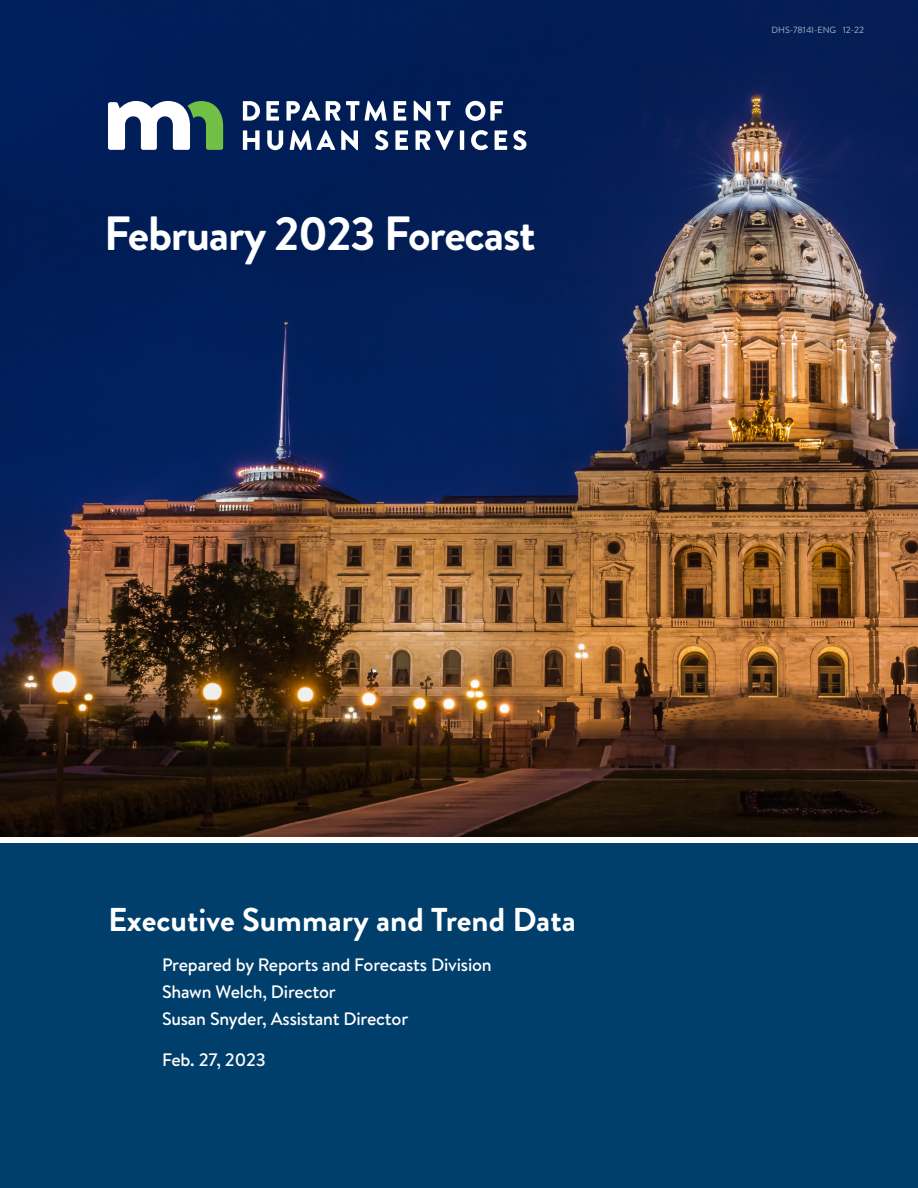
<style>
.page{position:relative;width:918px;height:1188px;background:#fff}
.page>*{position:absolute;margin:0;border:0;box-sizing:border-box;transform-origin:0 0}
.Heading_1{font:700 48px "Brandon Grotesque";letter-spacing:-.025em;color:#fff}
.Heading_2_reverse{font:700 33px "Brandon Grotesque";color:#fff}
.Cover_paragraph{font:500 18px/27px "Brandon Text";letter-spacing:-.01em;color:#fff}
.document_number{font:9px "Brandon Text";color:#a3bbc4}
</style>
<div class="page">
<div style="left:0;top:844px;width:918px;height:344px;background:#003e6b"></div>
<img style="left:0;top:0;width:918px;height:837px">
<svg style="left:108px;top:101px;width:115px;height:49px"></svg>
<svg style="left:243px;top:101px;width:17px;height:20px"></svg>
<svg style="left:266px;top:101px;width:13px;height:20px"></svg>
<svg style="left:286px;top:101px;width:34px;height:20px"></svg>
<svg style="left:326px;top:101px;width:61px;height:20px"></svg>
<svg style="left:394px;top:101px;width:12px;height:20px"></svg>
<svg style="left:414px;top:101px;width:16px;height:20px"></svg>
<svg style="left:437px;top:101px;width:13px;height:20px"></svg>
<svg style="left:465px;top:101px;width:38px;height:20px"></svg>
<svg style="left:243px;top:130px;width:17px;height:20px"></svg>
<svg style="left:267px;top:130px;width:16px;height:20px"></svg>
<svg style="left:290px;top:130px;width:45px;height:20px"></svg>
<svg style="left:341px;top:130px;width:17px;height:20px"></svg>
<svg style="left:375px;top:130px;width:13px;height:20px"></svg>
<svg style="left:395px;top:130px;width:13px;height:20px"></svg>
<svg style="left:416px;top:130px;width:38px;height:20px"></svg>
<hr style="left:460px;top:130px;width:4px;height:20px;background:#fff">
<svg style="left:471px;top:130px;width:17px;height:20px"></svg>
<svg style="left:495px;top:130px;width:12px;height:20px"></svg>
<svg style="left:513px;top:130px;width:13px;height:20px"></svg>
<h1 class="Heading_1" style="left:104px;top:200px;width:434px">February 2023 Forecast</h1>
<p class="document_number" style="left:772px;top:24px;width:94px">DHS-7814I-ENG 12-22</p>
<h2 class="Heading_2_reverse" style="left:108px;top:896px;width:469px">Executive Summary and Trend Data</h2>
<p class="Cover_paragraph" style="left:162px;top:951px;width:331px">Prepared by Reports and Forecasts Division<br>Shawn Welch, Director<br>Susan Snyder, Assistant Director</p>
<p class="Cover_paragraph" style="left:162px;top:1045px;width:105px">Feb. 27, 2023</p>
</div>
